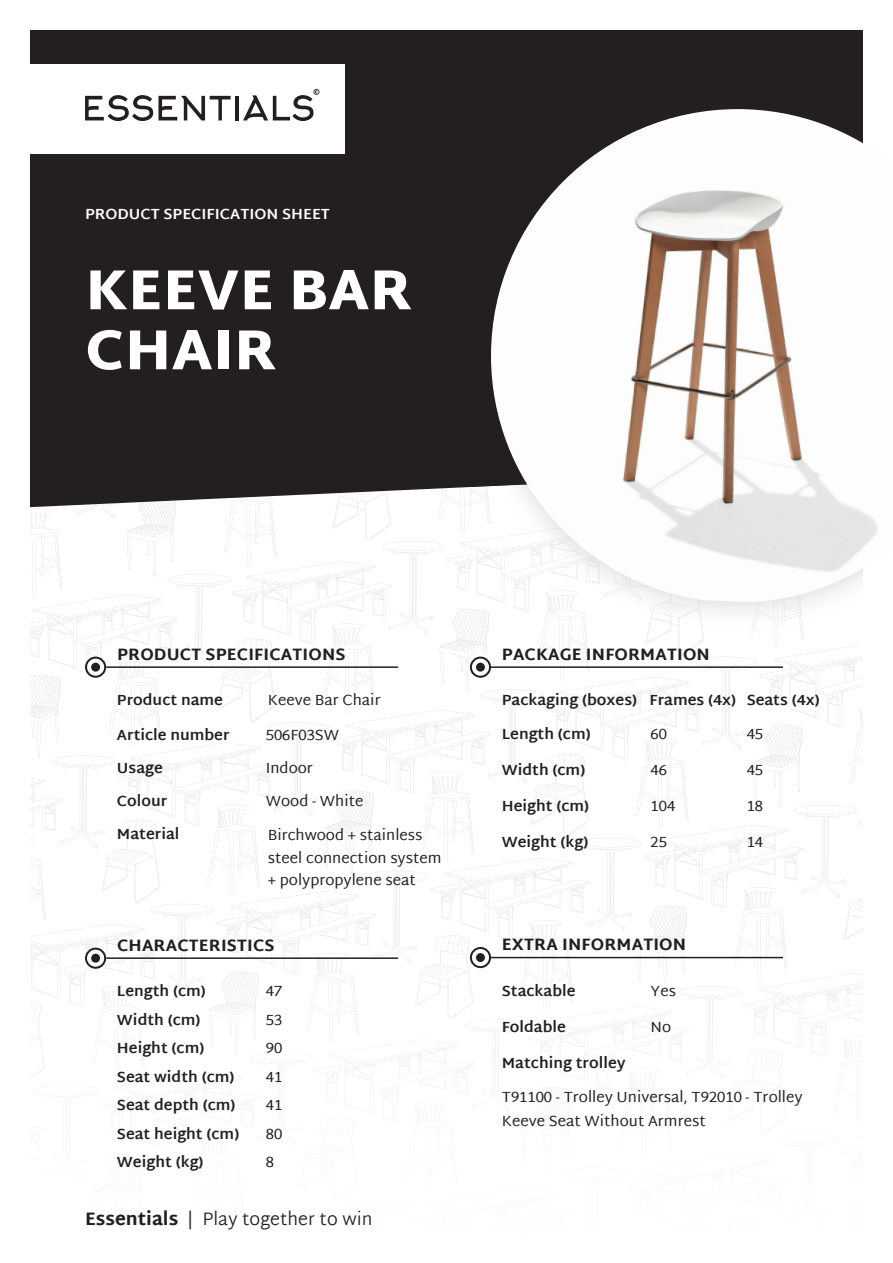
<style>
.page{position:relative;width:893px;height:1263px;background:#fff}
.page>*{position:absolute;margin:0;border:0;box-sizing:border-box;transform-origin:0 0}
.t1{font:900 57px/60px "Martel Sans";letter-spacing:.01em;color:#fff}
.t2{font:300 18px "Martel Sans";color:#231f20}
.t3{font:800 16.5px "Martel Sans";letter-spacing:.01em;color:#231f20}
.t4{font:700 15px "Martel Sans";color:#231f20}
.t5{font:15px/22.5px "Martel Sans";color:#231f20}
.t6{font:700 15px "Martel Sans";color:#fff}
.s1{font-weight:800}
</style>
<div class="page">
<div style="left:30px;top:30px;width:833px;height:442px;background:#231f20"></div>
<div style="left:0;top:64px;width:344px;height:89px;background:#fff"></div>
<svg style="left:85px;top:95px;width:146px;height:26px"></svg>
<hr style="left:235px;top:96px;width:4px;height:24px;background:#231f20">
<svg style="left:243px;top:89px;width:76px;height:32px"></svg>
<div style="left:467px;top:89px;width:373px;height:383px;background:#231f20"></div>
<img style="left:840px;top:89px;width:23px;height:20px">
<svg style="left:30px;top:472px;width:833px;height:654px"></svg>
<img style="left:491px;top:109px;width:386px;height:493px">
<p class="t6" style="left:85px;top:205px;width:246px">PRODUCT SPECIFICATION SHEET</p>
<h1 class="t1" style="left:85px;top:260px;width:328px">KEEVE BAR<br>CHAIR</h1>
<p class="t3" style="left:117px;top:644px;width:230px">PRODUCT SPECIFICATIONS</p>
<p class="t3" style="left:502px;top:644px;width:210px">PACKAGE INFORMATION</p>
<p class="t4" style="left:117px;top:691px;width:108px">Product name</p>
<p class="t5" style="left:268px;top:689px;width:114px">Keeve Bar Chair</p>
<p class="t4" style="left:117px;top:726px;width:114px">Article number</p>
<p class="t5" style="left:266px;top:724px;width:75px">506F03SW</p>
<p class="t4" style="left:117px;top:759px;width:47px">Usage</p>
<p class="t5" style="left:266px;top:757px;width:49px">Indoor</p>
<p class="t4" style="left:117px;top:792px;width:52px">Colour</p>
<p class="t5" style="left:266px;top:790px;width:99px">Wood - White</p>
<p class="t4" style="left:117px;top:825px;width:64px">Material</p>
<p class="t5" style="left:268px;top:824px;width:175px">Birchwood + stainless steel connection system + polypropylene seat</p>
<p class="t4" style="left:502px;top:691px;width:319px">Packaging (boxes) Frames (4x) Seats (4x)</p>
<p class="t4" style="left:502px;top:725px;width:90px">Length (cm)</p>
<p class="t5" style="left:651px;top:723px;width:18px">60</p>
<p class="t4" style="left:502px;top:761px;width:85px">Width (cm)</p>
<p class="t5" style="left:651px;top:759px;width:18px">46</p>
<p class="t4" style="left:502px;top:797px;width:89px">Height (cm)</p>
<p class="t5" style="left:651px;top:795px;width:26px">104</p>
<p class="t4" style="left:502px;top:833px;width:88px">Weight (kg)</p>
<p class="t5" style="left:651px;top:831px;width:18px">25</p>
<p class="t5" style="left:747px;top:723px;width:18px">45</p>
<p class="t5" style="left:747px;top:759px;width:18px">45</p>
<p class="t5" style="left:747px;top:795px;width:18px">18</p>
<p class="t5" style="left:747px;top:831px;width:18px">14</p>
<p class="t3" style="left:117px;top:935px;width:159px">CHARACTERISTICS</p>
<p class="t3" style="left:502px;top:935px;width:186px">EXTRA INFORMATION</p>
<p class="t4" style="left:117px;top:982px;width:90px">Length (cm)</p>
<p class="t5" style="left:266px;top:980px;width:18px">47</p>
<p class="t4" style="left:117px;top:1011px;width:85px">Width (cm)</p>
<p class="t5" style="left:266px;top:1008px;width:18px">53</p>
<p class="t4" style="left:117px;top:1039px;width:89px">Height (cm)</p>
<p class="t5" style="left:266px;top:1037px;width:18px">90</p>
<p class="t4" style="left:117px;top:1068px;width:119px">Seat width (cm)</p>
<p class="t5" style="left:266px;top:1065px;width:18px">41</p>
<p class="t4" style="left:117px;top:1096px;width:120px">Seat depth (cm)</p>
<p class="t5" style="left:266px;top:1094px;width:18px">41</p>
<p class="t4" style="left:117px;top:1125px;width:124px">Seat height (cm)</p>
<p class="t5" style="left:266px;top:1122px;width:18px">80</p>
<p class="t4" style="left:117px;top:1153px;width:88px">Weight (kg)</p>
<p class="t5" style="left:266px;top:1151px;width:10px">8</p>
<p class="t2" style="left:85px;top:1206px;width:289px"><span class="s1">Essentials</span> | Play together to win</p>
<p class="t4" style="left:502px;top:981px;width:75px">Stackable</p>
<p class="t5" style="left:651px;top:979px;width:27px">Yes</p>
<p class="t4" style="left:502px;top:1017px;width:66px">Foldable</p>
<p class="t5" style="left:651px;top:1015px;width:22px">No</p>
<p class="t4" style="left:502px;top:1053px;width:125px">Matching trolley</p>
<p class="t5" style="left:502px;top:1085px;width:302px;line-height:24px">T91100 - Trolley Universal, T92010 - Trolley<br>Keeve Seat Without Armrest</p>
</div>
